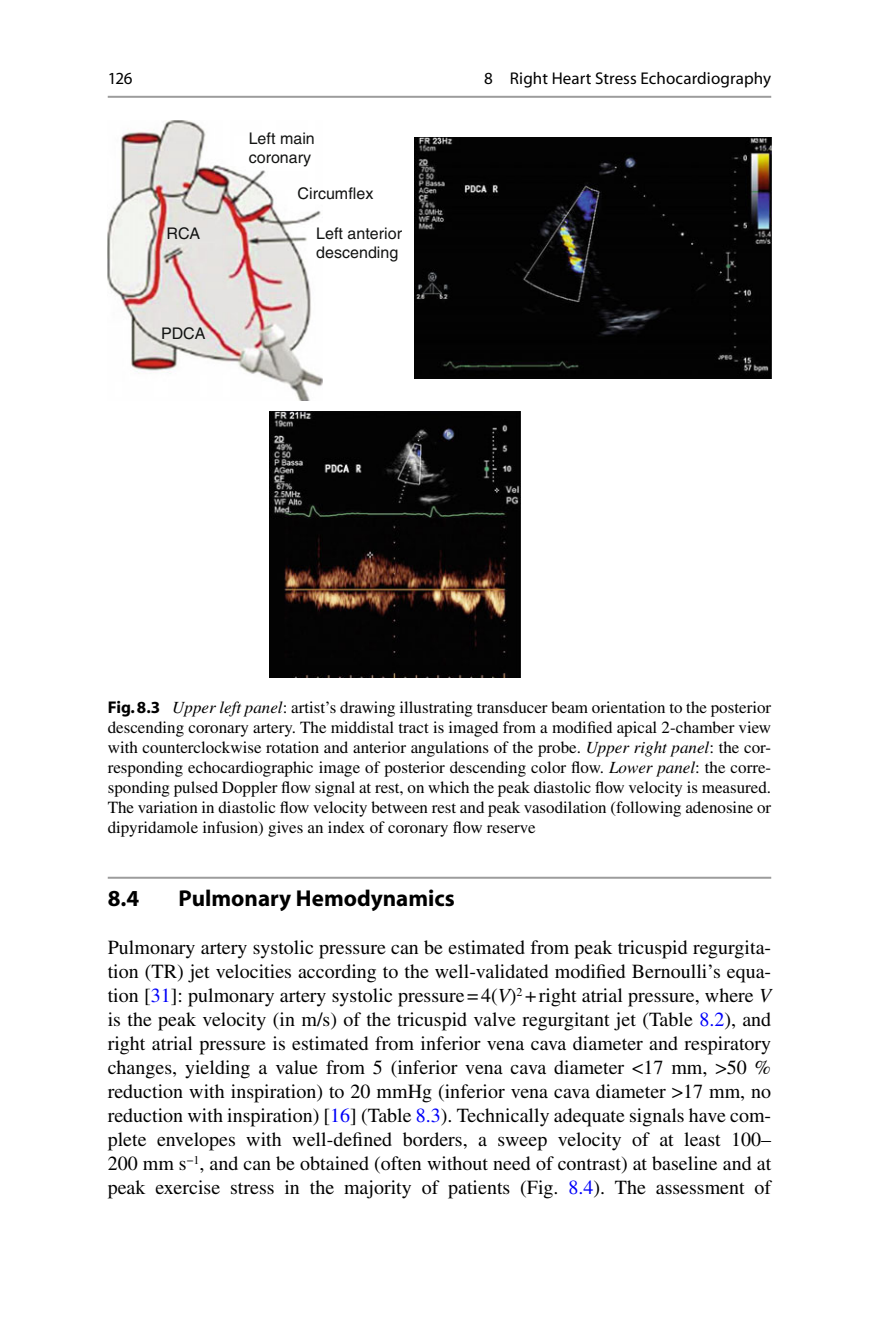
<style>
.page{position:relative;width:879px;height:1333px;background:#fff}
.page>*{position:absolute;margin:0;border:0;box-sizing:border-box;transform-origin:0 0}
.t1{font:700 23px "Npprmf Myriad";color:#000}
.t2{font:20px/24px "Bgxtjn Times";color:#000;text-align:justify}
.t3{font:17px/20px "Bgxtjn Times";color:#000;text-align:justify}
.t4{font:17px "Qjdhlp Myriad";color:#000}
.t5{font:16px/19.2px "Xbkgjq Helvetica";color:#131413}
.s1{font-family:"Npprmf Myriad";font-weight:700}
.s2{font-family:"Nvlmbr Times";font-style:italic}
.s3{color:#0000fa}
</style>
<div class="page">
<hr style="left:108px;top:876px;width:663px;height:2px;background:#9c9c9c">
<img style="left:108px;top:121px;width:214px;height:279px">
<img style="left:415px;top:138px;width:356px;height:240px">
<img style="left:269px;top:412px;width:251px;height:265px">
<hr style="left:108px;top:96px;width:663px;height:2px;background:#9c9c9c">
<p class="t4" style="left:108px;top:72px;width:26px">126</p>
<p class="t5" style="left:166px;top:225px;width:35px">RCA</p>
<p class="t5" style="left:161px;top:325px;width:46px">PDCA</p>
<p class="t5" style="left:249px;top:130px;width:68px">Left main coronary</p>
<p class="t5" style="left:298px;top:185px;width:77px">Circumflex</p>
<p class="t5" style="left:316px;top:225px;width:87px">Left anterior descending</p>
<p class="t4" style="left:484px;top:72px;width:288px">8 Right Heart Stress Echocardiography</p>
<p class="t3" style="left:108px;top:698px;width:665px"><span class="s1">Fig. 8.3</span> <span class="s2">Upper left panel</span> : artist’s drawing illustrating transducer beam orientation to the posterior descending coronary artery. The middistal tract is imaged from a modified apical 2-chamber view with counterclockwise rotation and anterior angulations of the probe. <span class="s2">Upper right panel</span> : the cor&shy;responding echocardiographic image of posterior descending color flow. <span class="s2">Lower panel</span> : the corre&shy;sponding pulsed Doppler flow signal at rest, on which the peak diastolic flow velocity is measured.<br>The variation in diastolic flow velocity between rest and peak vasodilation (following adenosine or dipyridamole infusion) gives an index of coronary flow reserve</p>
<p class="t1" style="left:108px;top:889px;width:33px">8.4</p>
<p class="t1" style="left:179px;top:889px;width:278px">Pulmonary Hemodynamics</p>
<p class="t2" style="left:108px;top:937px;width:665px">Pulmonary artery systolic pressure can be estimated from peak tricuspid regurgita&shy;tion (TR) jet velocities according to the well-validated modified Bernoulli’s equa&shy;tion [ <span class="s3">31</span> ]: pulmonary artery systolic pressure = 4( <span class="s2">V</span> ) <sup>2</sup> + right atrial pressure, where <span class="s2">V </span>is the peak velocity (in m/s) of the tricuspid valve regurgitant jet (Table <span class="s3">8.2</span> ), and right atrial pressure is estimated from inferior vena cava diameter and respiratory changes, yielding a value from 5 (inferior vena cava diameter &lt;17 mm, &gt;50 % reduction with inspiration) to 20 mmHg (inferior vena cava diameter &gt;17 mm, no reduction with inspiration) [ <span class="s3">16</span> ] (Table <span class="s3">8.3</span> ). Technically adequate signals have com&shy;plete envelopes with well-defined borders, a sweep velocity of at least 100– 200 mm s <sup>−1</sup> , and can be obtained (often without need of contrast) at baseline and at peak exercise stress in the majority of patients (Fig. <span class="s3">8.4</span> ). The assessment of</p>
</div>
